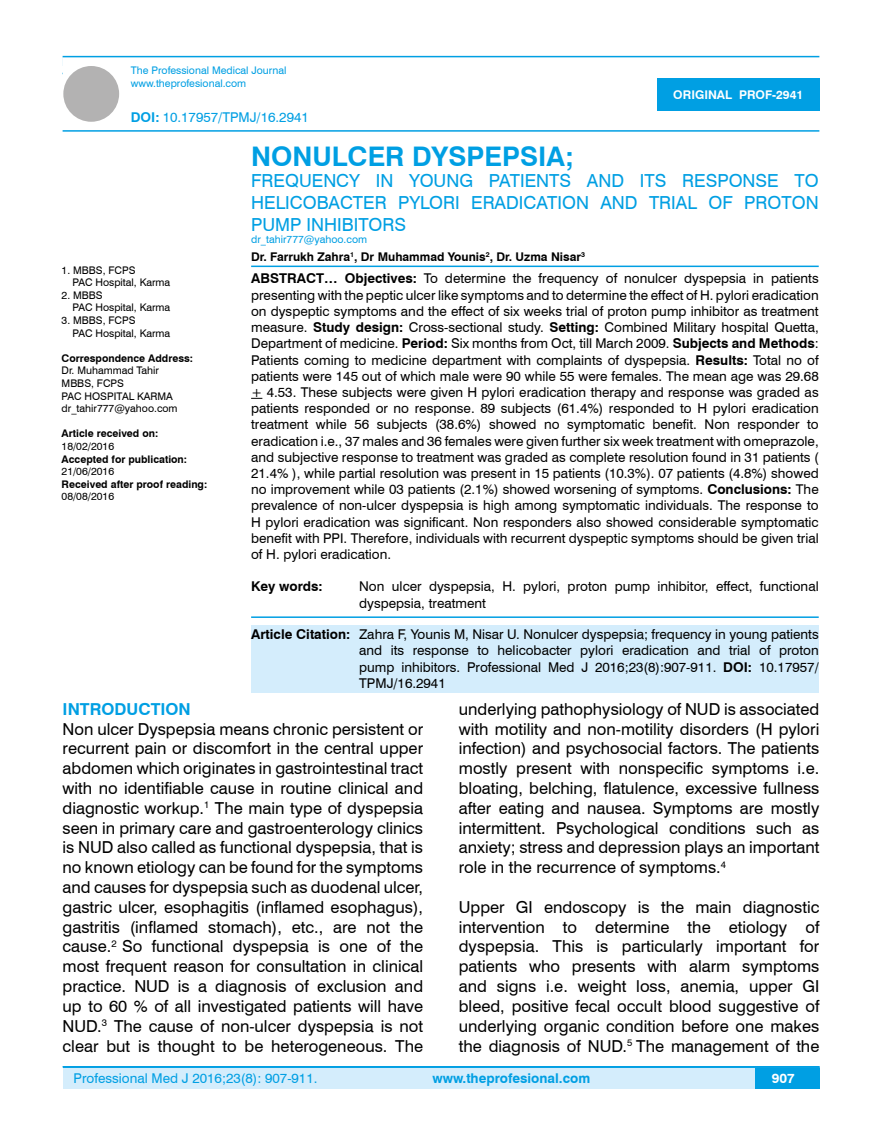
<style>
.page{position:relative;width:882px;height:1145px;background:#fff}
.page>*{position:absolute;margin:0;border:0;box-sizing:border-box;transform-origin:0 0}
.t1{font:700 27px "Swiss 721 BT";color:#009fe3}
.t2{font:18px/21.6px "Swiss 721 BT";color:#009fe3;text-align:justify}
.t3{font:16.5px/19.8px "Swiss 721 BT";color:#000;text-align:justify}
.t4{font:700 16.5px "Swiss 721 BT";color:#009fe3}
.t5{font:13.5px/16.2px "Swiss 721 BT";color:#000;text-align:justify}
.t6{font:13.5px "Swiss 721 BT";color:#009fe3}
.t7{font:700 13.5px "Swiss 721 BT";color:#009fe3}
.t8{font:700 13.5px "Swiss 721 BT";color:#000}
.t9{font:700 13.5px "Swiss 721 BT";color:#fff}
.t10{font:700 12px "Swiss 721 BT";color:#000}
.t11{font:700 12px "Swiss 721 BT";color:#fff}
.t12{font:10.5px/12.6px "Swiss 721 BT";color:#000}
.t13{font:700 10.5px "Swiss 721 BT";color:#000}
.t14{font:10.5px/12.6px "Swiss 721 BT";color:#009fe3}
.s1{font-weight:700}
</style>
<div class="page">
<div style="left:63px;top:1067px;width:756px;height:21px;background:#d4edfc"></div>
<hr style="left:63px;top:1066px;width:756px;height:2px;background:#009fe3">
<div style="left:754px;top:1068px;width:65px;height:20px;background:#009fe3"></div>
<hr style="left:63px;top:56px;width:756px;height:1px;background:#009fe3">
<hr style="left:63px;top:130px;width:756px;height:2px;background:#009fe3">
<div style="left:63px;top:66px;width:56px;height:56px;background:#b3b2b2;border-radius:50%"></div>
<div style="left:657px;top:78px;width:162px;height:33px;background:#009fe3"></div>
<hr style="left:251px;top:265px;width:567px;height:2px;background:#009fe3">
<hr style="left:251px;top:616px;width:567px;height:2px;background:#009fe3">
<div style="left:251px;top:624px;width:567px;height:68px;background:#d4edfc"></div>
<p class="t14" style="left:131px;top:64px;width:157px">The Professional Medical Journal www.theprofesional.com</p>
<p class="t6" style="left:131px;top:108px;width:179px"><span class="s1">DOI:</span> 10.17957/TPMJ/16.2941</p>
<p class="t11" style="left:673px;top:87px;width:131px">ORIGINAL PROF-2941</p>
<p class="t12" style="left:72px;top:263px;width:99px;text-indent:-11px">1. MBBS, FCPS<br>PAC Hospital, Karma</p>
<p class="t12" style="left:72px;top:288px;width:99px;text-indent:-11px">2. MBBS<br>PAC Hospital, Karma</p>
<p class="t12" style="left:72px;top:313px;width:99px;text-indent:-11px">3. MBBS, FCPS<br>PAC Hospital, Karma</p>
<p class="t13" style="left:62px;top:351px;width:133px">Correspondence Address:</p>
<p class="t12" style="left:62px;top:364px;width:117px">Dr. Muhammad Tahir<br>MBBS, FCPS<br>PAC HOSPITAL KARMA dr_tahir777@yahoo.com</p>
<p class="t13" style="left:62px;top:426px;width:98px">Article received on:</p>
<p class="t12" style="left:62px;top:439px;width:54px">18/02/2016</p>
<p class="t13" style="left:62px;top:451px;width:127px">Accepted for publication:</p>
<p class="t12" style="left:62px;top:465px;width:54px">21/06/2016</p>
<p class="t13" style="left:62px;top:477px;width:147px">Received after proof reading:</p>
<p class="t12" style="left:62px;top:490px;width:54px">08/08/2016</p>
<h1 class="t1" style="left:251px;top:137px;width:324px">NONULCER DYSPEPSIA;</h1>
<h2 class="t2" style="left:251px;top:169px;width:569px">FREQUENCY IN YOUNG PATIENTS AND ITS RESPONSE TO HELICOBACTER PYLORI ERADICATION AND TRIAL OF PROTON PUMP INHIBITORS</h2>
<p class="t14" style="left:251px;top:233px;width:117px">dr_tahir777@yahoo.com</p>
<p class="t10" style="left:251px;top:248px;width:335px">Dr. Farrukh Zahra<sup>1</sup>, Dr Muhammad Younis<sup>2</sup>, Dr. Uzma Nisar<sup>3</sup></p>
<p class="t5" style="left:251px;top:270px;width:569px"><span class="s1">ABSTRACT… Objectives:</span> To determine the frequency of nonulcer dyspepsia in patients presenting with the peptic ulcer like symptoms and to determine the effect of H. pylori eradication on dyspeptic symptoms and the effect of six weeks trial of proton pump inhibitor as treatment measure. <span class="s1">Study design:</span> Cross-sectional study. <span class="s1">Setting:</span> Combined Military hospital Quetta, Department of medicine. <span class="s1">Period:</span> Six months from Oct, till March 2009. <span class="s1">Subjects and Methods</span>:<br>Patients coming to medicine department with complaints of dyspepsia. <span class="s1">Results:</span> Total no of patients were 145 out of which male were 90 while 55 were females. The mean age was 29.68 + 4.53. These subjects were given H pylori eradication therapy and response was graded as patients responded or no response. 89 subjects (61.4%) responded to H pylori eradication treatment while 56 subjects (38.6%) showed no symptomatic benefit. Non responder to eradication i.e., 37 males and 36 females were given further six week treatment with omeprazole, and subjective response to treatment was graded as complete resolution found in 31 patients ( 21.4% ), while partial resolution was present in 15 patients (10.3%). 07 patients (4.8%) showed no improvement while 03 patients (2.1%) showed worsening of symptoms. <span class="s1">Conclusions:</span> The prevalence of non-ulcer dyspepsia is high among symptomatic individuals. The response to H pylori eradication was significant. Non responders also showed considerable symptomatic benefit with PPI. Therefore, individuals with recurrent dyspeptic symptoms should be given trial of H. pylori eradication.</p>
<p class="t8" style="left:251px;top:577px;width:73px">Key words:</p>
<p class="t5" style="left:359px;top:578px;width:460px">Non ulcer dyspepsia, H. pylori, proton pump inhibitor, effect, functional dyspepsia, treatment</p>
<p class="t5" style="left:359px;top:626px;width:461px;text-indent:-108px"><span class="s1">Article Citation:</span> Zahra F, Younis M, Nisar U. Nonulcer dyspepsia; frequency in young patients and its response to helicobacter pylori eradication and trial of proton pump inhibitors. Professional Med J 2016;23(8):907-911. <span class="s1">DOI:</span> 10.17957/ TPMJ/16.2941</p>
<p class="t4" style="left:63px;top:697px;width:130px">INTRODUCTION</p>
<p class="t3" style="left:63px;top:718px;width:362px">Non ulcer Dyspepsia means chronic persistent or recurrent pain or discomfort in the central upper abdomen which originates in gastrointestinal tract with no identifiable cause in routine clinical and diagnostic workup.<sup>1</sup> The main type of dyspepsia seen in primary care and gastroenterology clinics is NUD also called as functional dyspepsia, that is no known etiology can be found for the symptoms and causes for dyspepsia such as duodenal ulcer, gastric ulcer, esophagitis (inflamed esophagus), gastritis (inflamed stomach), etc., are not the cause.<sup>2</sup> So functional dyspepsia is one of the most frequent reason for consultation in clinical practice. NUD is a diagnosis of exclusion and up to 60 % of all investigated patients will have NUD.<sup>3</sup> The cause of non-ulcer dyspepsia is not clear but is thought to be heterogeneous. The</p>
<p class="t3" style="left:458px;top:698px;width:362px">underlying pathophysiology of NUD is associated with motility and non-motility disorders (H pylori infection) and psychosocial factors. The patients mostly present with nonspecific symptoms i.e. bloating, belching, flatulence, excessive fullness after eating and nausea. Symptoms are mostly intermittent. Psychological conditions such as anxiety; stress and depression plays an important role in the recurrence of symptoms.<sup>4</sup></p>
<p class="t3" style="left:458px;top:896px;width:362px">Upper GI endoscopy is the main diagnostic intervention to determine the etiology of dyspepsia. This is particularly important for patients who presents with alarm symptoms and signs i.e. weight loss, anemia, upper GI bleed, positive fecal occult blood suggestive of underlying organic condition before one makes the diagnosis of NUD.<sup>5</sup> The management of the</p>
<p class="t6" style="left:74px;top:1069px;width:245px">Professional Med J 2016;23(8): 907-911.</p>
<p class="t7" style="left:432px;top:1069px;width:159px">www.theprofesional.com</p>
<p class="t9" style="left:771px;top:1069px;width:24px">907</p>
</div>
